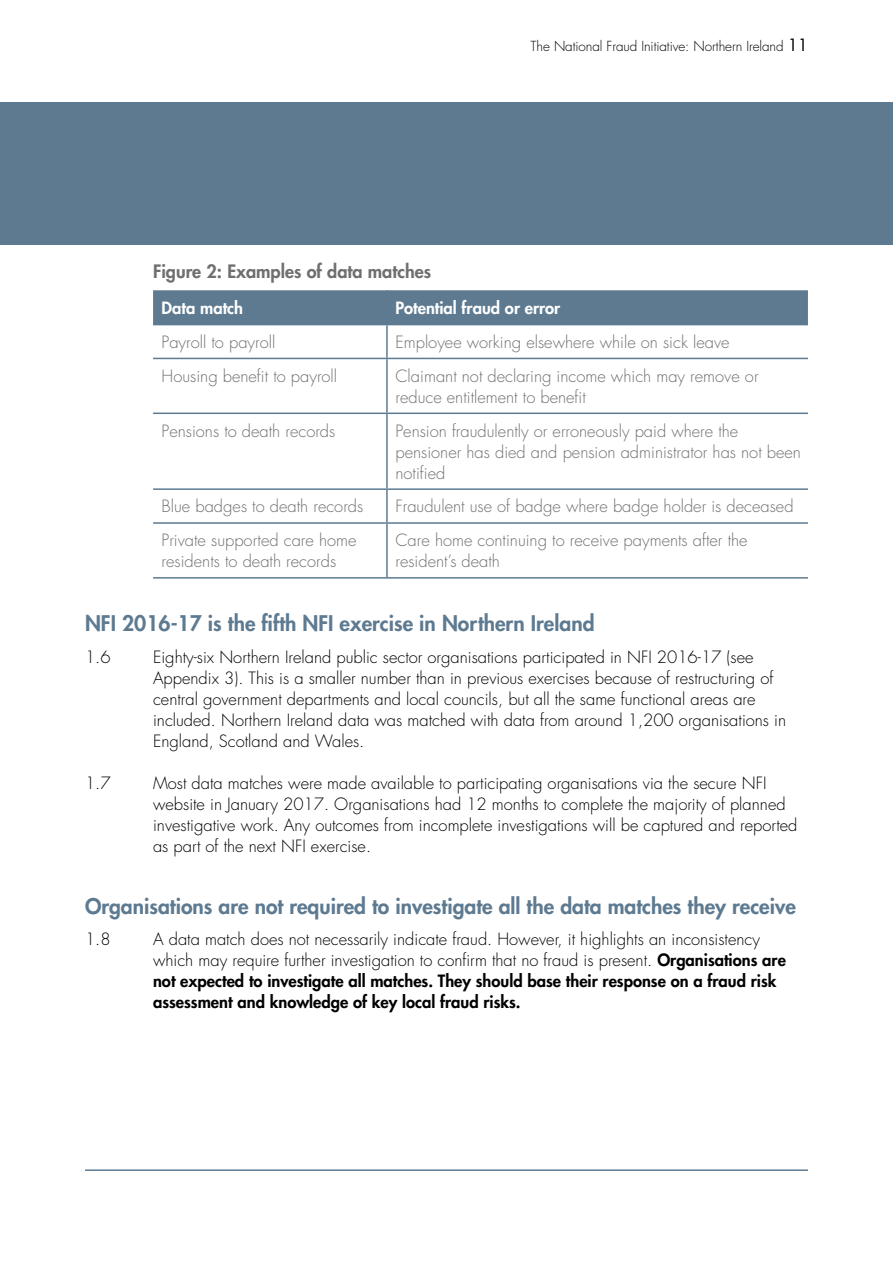
<style>
.page{position:relative;width:893px;height:1263px;background:#fff}
.page>*{position:absolute;margin:0;border:0;box-sizing:border-box;transform-origin:0 0}
._1__subheads{font:800 21px "Futura";color:#5d7a91}
.Table_Titles{font:800 18px "Futura";color:#706f6f}
.Body_copy{font:300 16.5px/21px "Futura";color:#000}
.t1{font:300 16.5px/21px "Futura";color:#706f6f}
.t2{font:800 16.5px "Futura";color:#fff}
.Top_strip_text{font:300 13.5px "Futura";letter-spacing:-.005em;color:#000}
.s1{font-weight:400;font-size:16.5px}
.s2{font-weight:800}
</style>
<div class="page">
<div style="left:0;top:102px;width:893px;height:142px;background:#5d7a91"></div>
<div style="left:153px;top:290px;width:655px;height:34px;background:#5d7a91"></div>
<hr style="left:386px;top:290px;width:2px;height:34px;background:#5d7a91">
<hr style="left:386px;top:325px;width:2px;height:33px;background:#5d7a91">
<hr style="left:153px;top:358px;width:234px;height:1px;background:#5d7a91">
<hr style="left:387px;top:358px;width:421px;height:1px;background:#5d7a91">
<hr style="left:386px;top:359px;width:2px;height:54px;background:#5d7a91">
<hr style="left:153px;top:413px;width:234px;height:1px;background:#5d7a91">
<hr style="left:387px;top:413px;width:421px;height:1px;background:#5d7a91">
<hr style="left:386px;top:414px;width:2px;height:74px;background:#5d7a91">
<hr style="left:153px;top:488px;width:234px;height:2px;background:#5d7a91">
<hr style="left:387px;top:488px;width:421px;height:2px;background:#5d7a91">
<hr style="left:386px;top:490px;width:2px;height:32px;background:#5d7a91">
<hr style="left:153px;top:522px;width:234px;height:2px;background:#5d7a91">
<hr style="left:387px;top:522px;width:421px;height:2px;background:#5d7a91">
<hr style="left:386px;top:524px;width:2px;height:53px;background:#5d7a91">
<hr style="left:153px;top:324px;width:234px;height:1px;background:#5d7a91">
<hr style="left:387px;top:324px;width:421px;height:1px;background:#5d7a91">
<hr style="left:153px;top:577px;width:234px;height:2px;background:#5d7a91">
<hr style="left:387px;top:577px;width:421px;height:2px;background:#5d7a91">
<hr style="left:85px;top:1169px;width:723px;height:2px;background:#5d7a91">
<p class="Top_strip_text" style="left:531px;top:38px;width:279px">The National Fraud Initiative: Northern Ireland <span class="s1">11</span></p>
<p class="Table_Titles" style="left:153px;top:260px;width:280px">Figure 2: Examples of data matches</p>
<p class="t2" style="left:162px;top:297px;width:83px">Data match</p>
<p class="t2" style="left:395px;top:297px;width:166px">Potential fraud or error</p>
<p class="t1" style="left:162px;top:332px;width:115px">Payroll to payroll</p>
<p class="t1" style="left:395px;top:332px;width:336px">Employee working elsewhere while on sick leave</p>
<p class="t1" style="left:162px;top:366px;width:177px">Housing benefit to payroll</p>
<p class="t1" style="left:395px;top:366px;width:365px">Claimant not declaring income which may remove or reduce entitlement to benefit</p>
<p class="t1" style="left:162px;top:420px;width:175px">Pensions to death records</p>
<p class="t1" style="left:395px;top:420px;width:407px">Pension fraudulently or erroneously paid where the pensioner has died and pension administrator has not been notified</p>
<p class="t1" style="left:162px;top:496px;width:203px">Blue badges to death records</p>
<p class="t1" style="left:395px;top:496px;width:400px">Fraudulent use of badge where badge holder is deceased</p>
<p class="t1" style="left:162px;top:530px;width:196px">Private supported care home residents to death records</p>
<p class="t1" style="left:395px;top:530px;width:354px">Care home continuing to receive payments after the resident’s death</p>
<p class="_1__subheads" style="left:85px;top:610px;width:511px">NFI 2016-17 is the fifth NFI exercise in Northern Ireland</p>
<p class="Body_copy" style="left:85px;top:647px;width:27px">1.6</p>
<p class="Body_copy" style="left:153px;top:647px;width:635px">Eighty-six Northern Ireland public sector organisations participated in NFI 2016-17 (see Appendix 3). This is a smaller number than in previous exercises because of restructuring of central government departments and local councils, but all the same functional areas are included. Northern Ireland data was matched with data from around 1,200 organisations in England, Scotland and Wales.</p>
<p class="Body_copy" style="left:85px;top:773px;width:27px">1.7</p>
<p class="Body_copy" style="left:153px;top:773px;width:646px">Most data matches were made available to participating organisations via the secure NFI website in January 2017. Organisations had 12 months to complete the majority of planned investigative work. Any outcomes from incomplete investigations will be captured and reported as part of the next NFI exercise.</p>
<p class="_1__subheads" style="left:85px;top:893px;width:712px">Organisations are not required to investigate all the data matches they receive</p>
<p class="Body_copy" style="left:85px;top:928px;width:27px">1.8</p>
<p class="Body_copy" style="left:153px;top:928px;width:634px">A data match does not necessarily indicate fraud. However, it highlights an inconsistency which may require further investigation to confirm that no fraud is present. <span class="s2">Organisations are not expected to investigate all matches. They should base their response on a fraud risk assessment and knowledge of key local fraud risks.</span></p>
</div>
